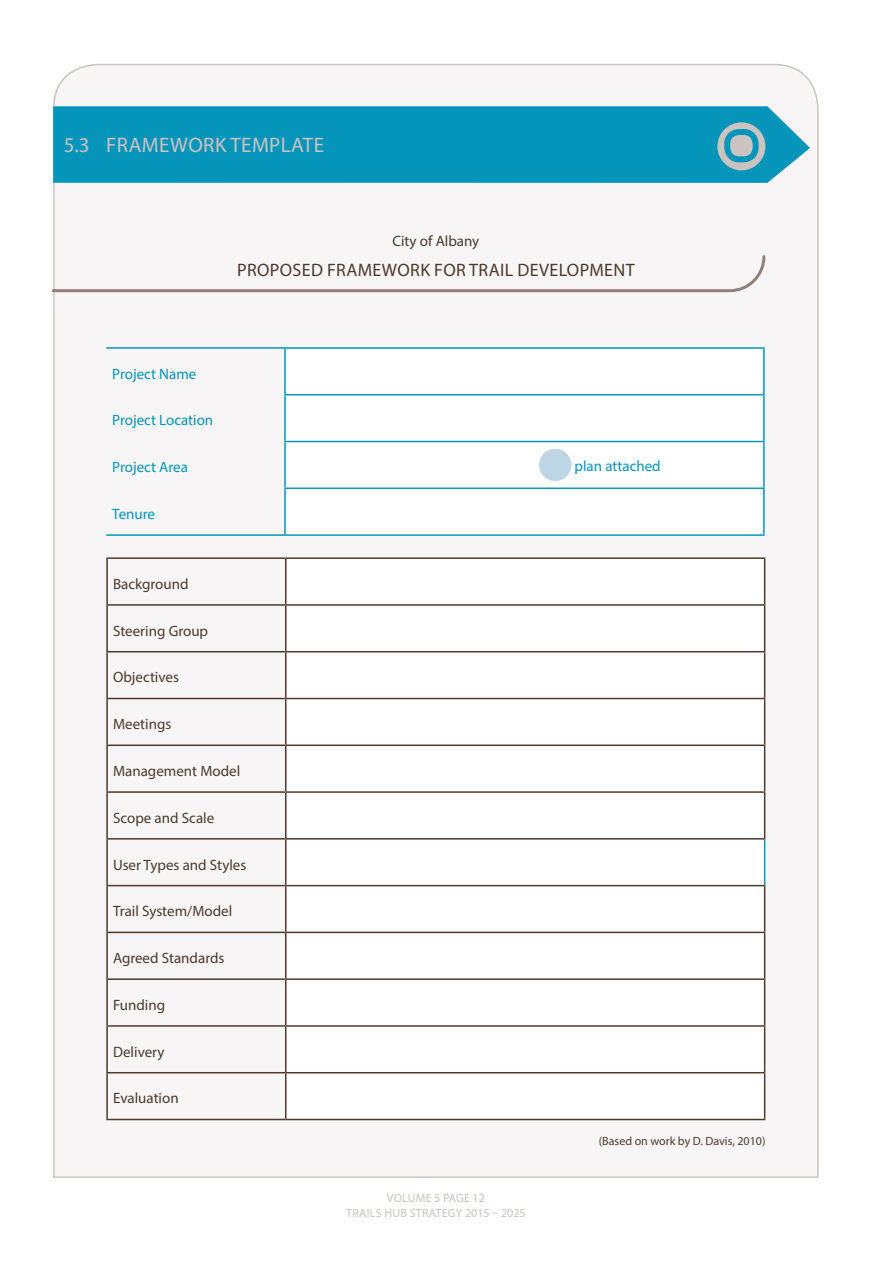
<style>
.page{position:relative;width:893px;height:1263px;background:#fff}
.page>*{position:absolute;margin:0;border:0;box-sizing:border-box;transform-origin:0 0}
.t1{font:21px "Myriad Pro";letter-spacing:.02em;color:#cbc3c0}
.t2{font:18px "Myriad Pro";letter-spacing:.02em;color:#4e392c}
.t3{font:15px "Myriad Pro";color:#4e392c}
.t4{font:15px "Myriad Pro";color:#0595bb}
.t5{font:12px/14.4px "Myriad Pro";letter-spacing:.02em;color:#cbc3c0;text-align:center}
.t6{font:12px "Myriad Pro";color:#4e392c}
</style>
<div class="page">
<div style="left:53px;top:63px;width:766px;height:1115px;background:#f7f5f5"></div>
<div style="left:53px;top:106px;width:757px;height:77px;background:#0595bb"></div>
<svg style="left:286px;top:349px;width:477px;height:185px"></svg>
<hr style="left:106px;top:534px;width:179px;height:2px;background:#0595bb">
<hr style="left:285px;top:534px;width:480px;height:2px;background:#0595bb">
<hr style="left:106px;top:347px;width:179px;height:2px;background:#0595bb">
<hr style="left:285px;top:347px;width:480px;height:2px;background:#0595bb">
<hr style="left:763px;top:349px;width:2px;height:45px;background:#0595bb">
<hr style="left:763px;top:395px;width:2px;height:46px;background:#0595bb">
<hr style="left:763px;top:442px;width:2px;height:45px;background:#0595bb">
<hr style="left:763px;top:489px;width:2px;height:45px;background:#0595bb">
<hr style="left:284px;top:349px;width:2px;height:45px;background:#0595bb">
<hr style="left:284px;top:394px;width:481px;height:1px;background:#0595bb">
<hr style="left:284px;top:395px;width:2px;height:46px;background:#0595bb">
<hr style="left:284px;top:441px;width:481px;height:1px;background:#0595bb">
<hr style="left:284px;top:442px;width:2px;height:45px;background:#0595bb">
<hr style="left:284px;top:487px;width:481px;height:2px;background:#0595bb">
<hr style="left:284px;top:489px;width:2px;height:45px;background:#0595bb">
<div style="left:539px;top:449px;width:32px;height:32px;background:#bed5e5;border-radius:50%"></div>
<svg style="left:286px;top:559px;width:478px;height:560px"></svg>
<hr style="left:764px;top:839px;width:1px;height:46px;background:#0595bb">
<hr style="left:764px;top:699px;width:1px;height:45px;background:#4e392c">
<hr style="left:286px;top:557px;width:479px;height:2px;background:#4e392c">
<hr style="left:764px;top:559px;width:1px;height:45px;background:#4e392c">
<hr style="left:764px;top:652px;width:1px;height:46px;background:#4e392c">
<hr style="left:286px;top:698px;width:479px;height:1px;background:#4e392c">
<hr style="left:106px;top:557px;width:180px;height:2px;background:#4e392c">
<hr style="left:106px;top:559px;width:2px;height:45px;background:#4e392c">
<hr style="left:285px;top:559px;width:1px;height:45px;background:#4e392c">
<hr style="left:286px;top:604px;width:479px;height:2px;background:#4e392c">
<hr style="left:764px;top:606px;width:1px;height:45px;background:#4e392c">
<hr style="left:286px;top:651px;width:479px;height:1px;background:#4e392c">
<hr style="left:106px;top:604px;width:180px;height:2px;background:#4e392c">
<hr style="left:106px;top:606px;width:2px;height:45px;background:#4e392c">
<hr style="left:285px;top:606px;width:1px;height:45px;background:#4e392c">
<hr style="left:106px;top:651px;width:180px;height:1px;background:#4e392c">
<hr style="left:106px;top:652px;width:2px;height:46px;background:#4e392c">
<hr style="left:285px;top:652px;width:1px;height:46px;background:#4e392c">
<hr style="left:106px;top:698px;width:180px;height:1px;background:#4e392c">
<hr style="left:106px;top:699px;width:2px;height:45px;background:#4e392c">
<hr style="left:285px;top:699px;width:1px;height:45px;background:#4e392c">
<hr style="left:106px;top:793px;width:2px;height:45px;background:#4e392c">
<hr style="left:285px;top:793px;width:1px;height:45px;background:#4e392c">
<hr style="left:764px;top:793px;width:1px;height:45px;background:#4e392c">
<hr style="left:286px;top:838px;width:479px;height:1px;background:#4e392c">
<hr style="left:286px;top:744px;width:479px;height:2px;background:#4e392c">
<hr style="left:764px;top:746px;width:1px;height:45px;background:#4e392c">
<hr style="left:286px;top:791px;width:479px;height:2px;background:#4e392c">
<hr style="left:106px;top:744px;width:180px;height:2px;background:#4e392c">
<hr style="left:106px;top:746px;width:2px;height:45px;background:#4e392c">
<hr style="left:285px;top:746px;width:1px;height:45px;background:#4e392c">
<hr style="left:106px;top:791px;width:180px;height:2px;background:#4e392c">
<hr style="left:106px;top:838px;width:180px;height:1px;background:#4e392c">
<hr style="left:106px;top:839px;width:2px;height:46px;background:#4e392c">
<hr style="left:285px;top:839px;width:1px;height:46px;background:#4e392c">
<hr style="left:106px;top:885px;width:180px;height:1px;background:#4e392c">
<hr style="left:106px;top:886px;width:2px;height:46px;background:#4e392c">
<hr style="left:106px;top:932px;width:180px;height:1px;background:#4e392c">
<hr style="left:106px;top:933px;width:2px;height:45px;background:#4e392c">
<hr style="left:106px;top:978px;width:180px;height:2px;background:#4e392c">
<hr style="left:106px;top:980px;width:2px;height:45px;background:#4e392c">
<hr style="left:106px;top:1025px;width:180px;height:2px;background:#4e392c">
<hr style="left:106px;top:1027px;width:2px;height:45px;background:#4e392c">
<hr style="left:106px;top:1072px;width:180px;height:1px;background:#4e392c">
<hr style="left:106px;top:1073px;width:2px;height:46px;background:#4e392c">
<hr style="left:106px;top:1119px;width:180px;height:1px;background:#4e392c">
<hr style="left:286px;top:885px;width:479px;height:1px;background:#4e392c">
<hr style="left:285px;top:886px;width:1px;height:46px;background:#4e392c">
<hr style="left:764px;top:886px;width:1px;height:46px;background:#4e392c">
<hr style="left:286px;top:932px;width:479px;height:1px;background:#4e392c">
<hr style="left:285px;top:933px;width:1px;height:45px;background:#4e392c">
<hr style="left:764px;top:933px;width:1px;height:45px;background:#4e392c">
<hr style="left:286px;top:978px;width:479px;height:2px;background:#4e392c">
<hr style="left:285px;top:980px;width:1px;height:45px;background:#4e392c">
<hr style="left:764px;top:980px;width:1px;height:45px;background:#4e392c">
<hr style="left:286px;top:1025px;width:479px;height:2px;background:#4e392c">
<hr style="left:285px;top:1027px;width:1px;height:45px;background:#4e392c">
<hr style="left:764px;top:1027px;width:1px;height:45px;background:#4e392c">
<hr style="left:286px;top:1072px;width:479px;height:1px;background:#4e392c">
<hr style="left:285px;top:1073px;width:1px;height:46px;background:#4e392c">
<hr style="left:764px;top:1073px;width:1px;height:46px;background:#4e392c">
<hr style="left:286px;top:1119px;width:479px;height:1px;background:#4e392c">
<svg style="left:51px;top:254px;width:716px;height:40px"></svg>
<div style="left:717px;top:122px;width:48px;height:48px;background:#cbc3c0;border-radius:50%"></div>
<div style="left:724px;top:129px;width:35px;height:33px;border:6px solid #0595bb;border-radius:12px"></div>
<h1 class="t1" style="left:64px;top:132px;width:262px">5.3 FRAMEWORK TEMPLATE</h1>
<p class="t3" style="left:392px;top:232px;width:88px">City of Albany</p>
<p class="t2" style="left:237px;top:259px;width:399px">PROPOSED FRAMEWORK FOR TRAIL DEVELOPMENT</p>
<p class="t4" style="left:112px;top:364px;width:86px">Project Name</p>
<p class="t4" style="left:112px;top:411px;width:102px">Project Location</p>
<p class="t4" style="left:112px;top:458px;width:77px">Project Area</p>
<p class="t4" style="left:575px;top:456px;width:88px">plan attached</p>
<p class="t4" style="left:112px;top:505px;width:44px">Tenure</p>
<p class="t3" style="left:113px;top:575px;width:77px">Background</p>
<p class="t3" style="left:113px;top:621px;width:97px">Steering Group</p>
<p class="t3" style="left:113px;top:668px;width:67px">Objectives</p>
<p class="t3" style="left:113px;top:715px;width:60px">Meetings</p>
<p class="t3" style="left:113px;top:762px;width:129px">Management Model</p>
<p class="t3" style="left:113px;top:808px;width:103px">Scope and Scale</p>
<p class="t3" style="left:113px;top:855px;width:135px">User Types and Styles</p>
<p class="t3" style="left:113px;top:902px;width:121px">Trail System/Model</p>
<p class="t3" style="left:113px;top:949px;width:113px">Agreed Standards</p>
<p class="t3" style="left:113px;top:995px;width:54px">Funding</p>
<p class="t3" style="left:113px;top:1042px;width:53px">Delivery</p>
<p class="t3" style="left:113px;top:1089px;width:67px">Evaluation</p>
<p class="t5" style="left:346px;top:1191px;width:181px">VOLUME 5 PAGE 12<br>TRAILS HUB STRATEGY 2015 – 2025</p>
<p class="t6" style="left:599px;top:1133px;width:168px">(Based on work by D. Davis, 2010)</p>
</div>
